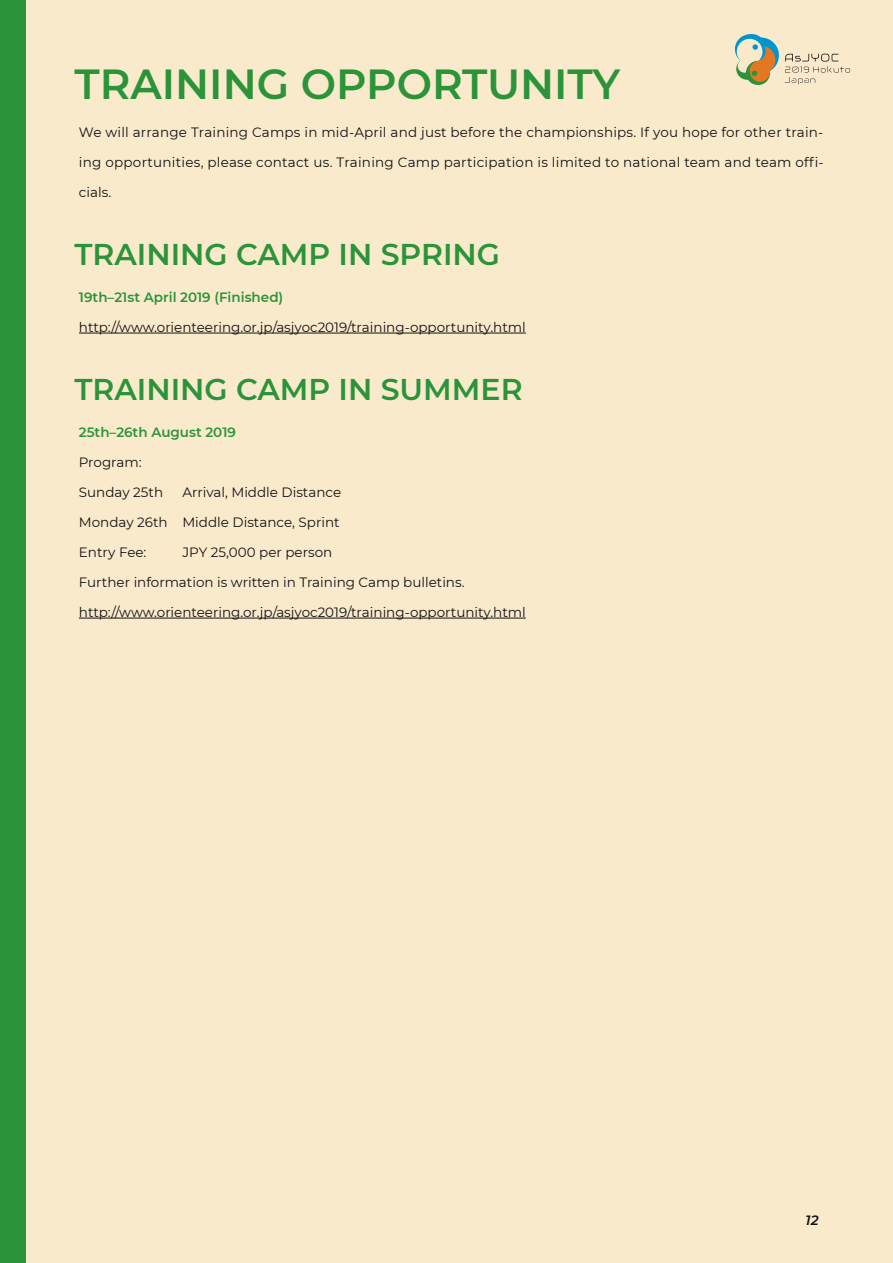
<style>
.page{position:relative;width:893px;height:1263px;background:#faeacc}
.page>*{position:absolute;margin:0;border:0;box-sizing:border-box;transform-origin:0 0}
.t1{font:600 42px "Montserrat";color:#2b943a}
.t2{font:600 30px "Montserrat";color:#2b943a}
.t3{font:13.5px "Montserrat";color:#121212}
.t4{font:13.5px "Montserrat";letter-spacing:.02em;color:#121212}
.t5{font:600 13.5px "Montserrat";color:#2b943a}
.t6{font:italic 600 13.5px "Montserrat";color:#121212}
</style>
<div class="page">
<svg style="left:785px;top:54px;width:65px;height:30px"></svg>
<svg style="left:736px;top:58px;width:22px;height:22px"></svg>
<svg style="left:743px;top:37px;width:36px;height:36px"></svg>
<div style="left:747px;top:46px;width:28px;height:28px;background:#e47721;border-radius:50%"></div>
<div style="left:738px;top:59px;width:13px;height:14px;background:#faeacc;border-radius:50%"></div>
<svg style="left:746px;top:61px;width:24px;height:24px"></svg>
<svg style="left:750px;top:62px;width:20px;height:20px"></svg>
<div style="left:750px;top:61px;width:19px;height:19px;background:#d37721;border-radius:50%"></div>
<div style="left:750px;top:61px;width:20px;height:20px;background:#e47721;border-radius:50%"></div>
<div style="left:750px;top:62px;width:20px;height:19px;background:#e47721;border-radius:50%"></div>
<svg style="left:752px;top:71px;width:5px;height:5px"></svg>
<svg style="left:735px;top:34px;width:31px;height:30px"></svg>
<div style="left:0;top:0;width:26px;height:1263px;background:#2b943a"></div>
<hr style="left:79px;top:333px;width:447px;height:1px;background:#121212">
<hr style="left:79px;top:618px;width:447px;height:1px;background:#121212">
<h1 class="t1" style="left:74px;top:55px;width:547px">TRAINING OPPORTUNITY</h1>
<p class="t3" style="left:79px;top:123px;width:746px">We will arrange Training Camps in mid-April and just before the championships. If you hope for other train-</p>
<p class="t4" style="left:79px;top:153px;width:746px">ing opportunities, please contact us. Training Camp participation is limited to national team and team offi-</p>
<p class="t3" style="left:79px;top:183px;width:34px">cials.</p>
<h2 class="t2" style="left:74px;top:233px;width:427px">TRAINING CAMP IN SPRING</h2>
<p class="t5" style="left:79px;top:288px;width:206px">19th–21st April 2019 (Finished)</p>
<p class="t3" style="left:79px;top:318px;width:448px">http://www.orienteering.or.jp/asjyoc2019/training-opportunity.html</p>
<h2 class="t2" style="left:74px;top:368px;width:450px">TRAINING CAMP IN SUMMER</h2>
<p class="t5" style="left:79px;top:423px;width:159px">25th–26th August 2019</p>
<p class="t3" style="left:79px;top:453px;width:64px">Program:</p>
<p class="t3" style="left:79px;top:483px;width:86px">Sunday 25th</p>
<p class="t3" style="left:182px;top:483px;width:160px">Arrival, Middle Distance</p>
<p class="t3" style="left:79px;top:513px;width:262px">Monday 26th Middle Distance, Sprint</p>
<p class="t3" style="left:79px;top:543px;width:69px">Entry Fee:</p>
<p class="t3" style="left:182px;top:543px;width:151px">JPY 25,000 per person</p>
<p class="t3" style="left:79px;top:573px;width:387px">Further information is written in Training Camp bulletins.</p>
<p class="t3" style="left:79px;top:603px;width:448px">http://www.orienteering.or.jp/asjyoc2019/training-opportunity.html</p>
<p class="t6" style="left:806px;top:1211px;width:15px">12</p>
</div>
